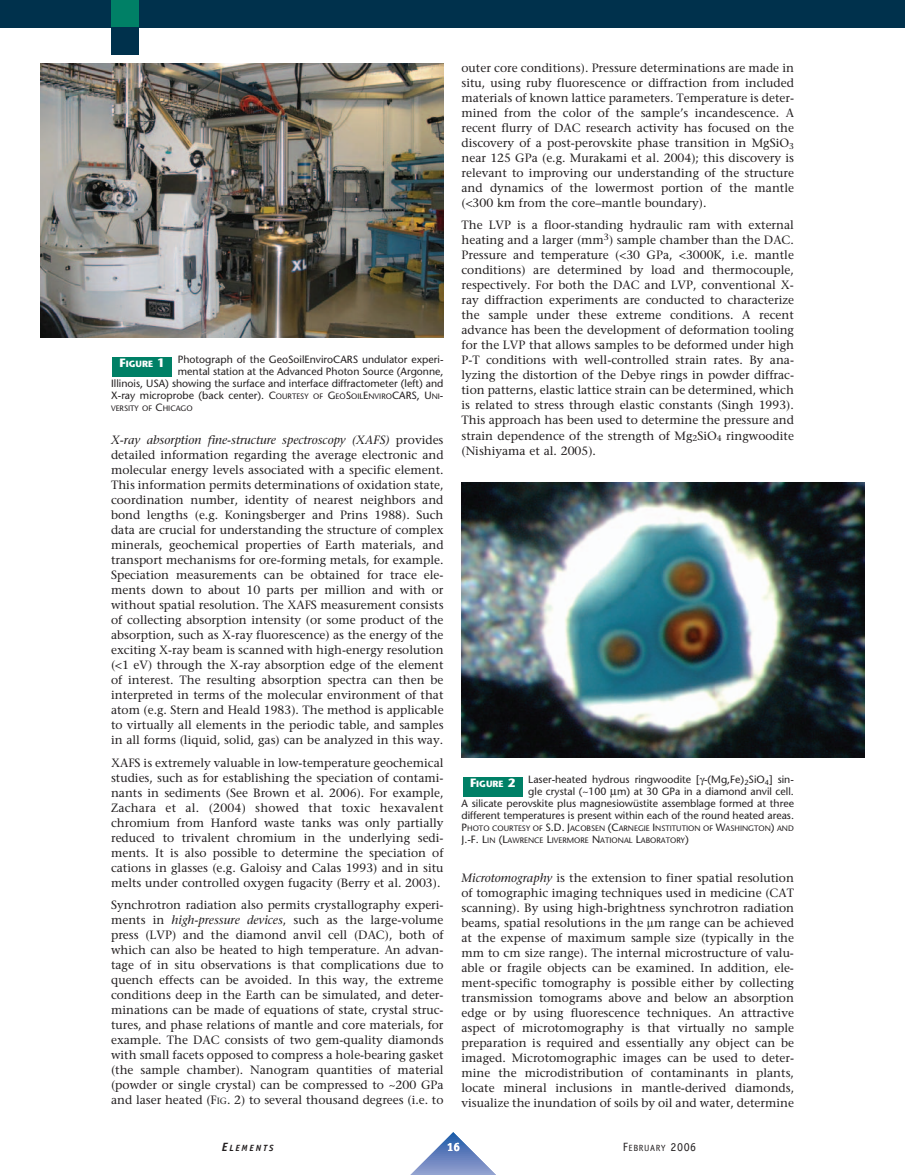
<style>
.page{position:relative;width:905px;height:1175px;background:#fff}
.page>*{position:absolute;margin:0;border:0;box-sizing:border-box;transform-origin:0 0}
.t1{font:12px/15px "Stone Serif";color:#231f20;text-align:justify}
.t2{font:700 12px "Officina Sans";color:#fff}
.t3{font:10.5px/12px "Stone Sans";color:#231f20;text-align:right}
.t4{font:700 9px "Stone Sans";color:#fff}
.t5{font:9px "Officina Sans";letter-spacing:.065em;color:#231f20}
.t6{font:italic 700 9px "Officina Sans";letter-spacing:.2em;color:#231f20}
.t7{font:7.8px/12px "Stone Sans";color:#231f20}
.s1{font-size:7.8px}
.s2{font-size:10.5px}
.s3{font-size:12px}
.s4{font-style:italic}
.s5{font-size:9px}
</style>
<div class="page">
<hr style="left:397px;top:1174px;width:112px;height:1px;background:#93a3d1">
<hr style="left:397px;top:1173px;width:112px;height:1px;background:#90a1d0">
<hr style="left:397px;top:1172px;width:112px;height:1px;background:#8d9ecf">
<hr style="left:397px;top:1171px;width:112px;height:1px;background:#8b9cce">
<hr style="left:397px;top:1170px;width:112px;height:1px;background:#89c">
<hr style="left:397px;top:1169px;width:112px;height:1px;background:#8597cb">
<hr style="left:397px;top:1168px;width:112px;height:1px;background:#8294c9">
<hr style="left:397px;top:1167px;width:112px;height:1px;background:#8092c8">
<hr style="left:397px;top:1166px;width:112px;height:1px;background:#7c90c7">
<hr style="left:397px;top:1165px;width:112px;height:1px;background:#7a8ec6">
<hr style="left:397px;top:1164px;width:112px;height:1px;background:#778cc5">
<hr style="left:397px;top:1163px;width:112px;height:1px;background:#748ac4">
<hr style="left:397px;top:1162px;width:112px;height:1px;background:#7289c3">
<hr style="left:397px;top:1161px;width:112px;height:1px;background:#7086c2">
<hr style="left:397px;top:1160px;width:112px;height:1px;background:#6d85c1">
<hr style="left:397px;top:1159px;width:112px;height:1px;background:#6982c0">
<hr style="left:397px;top:1158px;width:112px;height:1px;background:#6880bf">
<hr style="left:397px;top:1157px;width:112px;height:1px;background:#647fbe">
<hr style="left:397px;top:1156px;width:112px;height:1px;background:#617dbd">
<hr style="left:397px;top:1155px;width:112px;height:1px;background:#5e7bbc">
<hr style="left:397px;top:1154px;width:112px;height:1px;background:#5b79bb">
<hr style="left:397px;top:1153px;width:112px;height:1px;background:#5877b9">
<hr style="left:397px;top:1152px;width:112px;height:1px;background:#5575b8">
<hr style="left:397px;top:1151px;width:112px;height:1px;background:#5273b7">
<hr style="left:397px;top:1150px;width:112px;height:1px;background:#5072b7">
<hr style="left:397px;top:1149px;width:112px;height:1px;background:#4c70b5">
<hr style="left:397px;top:1148px;width:112px;height:1px;background:#476fb5">
<hr style="left:397px;top:1147px;width:112px;height:1px;background:#446db4">
<hr style="left:397px;top:1146px;width:112px;height:1px;background:#416cb3">
<hr style="left:397px;top:1145px;width:112px;height:1px;background:#3c6ab2">
<hr style="left:397px;top:1144px;width:112px;height:1px;background:#3369b1">
<hr style="left:397px;top:1143px;width:112px;height:1px;background:#3167b0">
<hr style="left:397px;top:1142px;width:112px;height:1px;background:#2f66b0">
<hr style="left:397px;top:1141px;width:112px;height:1px;background:#2d65af">
<hr style="left:397px;top:1140px;width:112px;height:1px;background:#2a63ae">
<hr style="left:397px;top:1139px;width:112px;height:1px;background:#2762ad">
<hr style="left:397px;top:1138px;width:112px;height:1px;background:#2460ac">
<hr style="left:397px;top:1137px;width:112px;height:1px;background:#225eab">
<hr style="left:397px;top:1136px;width:112px;height:1px;background:#1e5da9">
<hr style="left:397px;top:1135px;width:112px;height:1px;background:#1c5ba8">
<hr style="left:397px;top:1134px;width:112px;height:1px;background:#175aa8">
<hr style="left:397px;top:1133px;width:112px;height:1px;background:#1158a7">
<hr style="left:397px;top:1132px;width:112px;height:1px;background:#0856a6">
<div style="left:0;top:0;width:904px;height:27px;background:#00314c"></div>
<div style="left:111px;top:0;width:27px;height:27px;background:#008066"></div>
<div style="left:111px;top:27px;width:27px;height:27px;background:#00314c"></div>
<div style="left:112px;top:357px;width:60px;height:19px;background:#008066"></div>
<div style="left:463px;top:777px;width:59px;height:19px;background:#008066"></div>
<img style="left:461px;top:483px;width:403px;height:274px">
<img style="left:40px;top:63px;width:403px;height:275px">
<p class="t3" style="left:111px;top:355px;width:334px">Photograph of the GeoSoilEnviroCARS undulator experi-<br>mental station at the Advanced Photon Source (Argonne,<br>Illinois, USA) showing the surface and interface diffractometer (left) and X-ray microprobe (back center). C<span class="s1">OURTESY OF</span> G<span class="s1">EO</span>S<span class="s1">OIL</span>E<span class="s1">NVIRO</span>CARS, U<span class="s1">NI</span>-</p>
<p class="t7" style="left:111px;top:403px;width:83px">VERSITY OF <span class="s2">C</span>HICAGO</p>
<p class="t4" style="left:120px;top:361px;width:47px"><span class="s3">F</span>IGURE <span class="s3">1</span></p>
<p class="t1" style="left:111px;top:433px;width:334px"><span class="s4">X-ray absorption fine-structure spectroscopy (XAFS)</span> provides detailed information regarding the average electronic and molecular energy levels associated with a specific element.<br>This information permits determinations of oxidation state, coordination number, identity of nearest neighbors and bond lengths (e.g. Koningsberger and Prins 1988). Such data are crucial for understanding the structure of complex minerals, geochemical properties of Earth materials, and transport mechanisms for ore-forming metals, for example.<br>Speciation measurements can be obtained for trace ele&shy;ments down to about 10 parts per million and with or without spatial resolution. The XAFS measurement consists of collecting absorption intensity (or some product of the absorption, such as X-ray fluorescence) as the energy of the exciting X-ray beam is scanned with high-energy resolution (&lt;1 eV) through the X-ray absorption edge of the element of interest. The resulting absorption spectra can then be interpreted in terms of the molecular environment of that atom (e.g. Stern and Heald 1983). The method is applicable to virtually all elements in the periodic table, and samples in all forms (liquid, solid, gas) can be analyzed in this way.</p>
<p class="t1" style="left:111px;top:756px;width:334px">XAFS is extremely valuable in low-temperature geochemical studies, such as for establishing the speciation of contami&shy;nants in sediments (See Brown et al. 2006). For example, Zachara et al. (2004) showed that toxic hexavalent chromium from Hanford waste tanks was only partially reduced to trivalent chromium in the underlying sedi&shy;ments. It is also possible to determine the speciation of cations in glasses (e.g. Galoisy and Calas 1993) and in situ melts under controlled oxygen fugacity (Berry et al. 2003).</p>
<p class="t1" style="left:111px;top:898px;width:334px">Synchrotron radiation also permits crystallography experi&shy;ments in <span class="s4">high-pressure devices</span>, such as the large-volume press (LVP) and the diamond anvil cell (DAC), both of which can also be heated to high temperature. An advan&shy;tage of in situ observations is that complications due to quench effects can be avoided. In this way, the extreme conditions deep in the Earth can be simulated, and deter&shy;minations can be made of equations of state, crystal struc&shy;tures, and phase relations of mantle and core materials, for example. The DAC consists of two gem-quality diamonds with small facets opposed to compress a hole-bearing gasket (the sample chamber). Nanogram quantities of material (powder or single crystal) can be compressed to ~200 GPa and laser heated (F<span class="s5">IG</span>. 2) to several thousand degrees (i.e. to</p>
<p class="t1" style="left:461px;top:61px;width:334px">outer core conditions). Pressure determinations are made in situ, using ruby fluorescence or diffraction from included materials of known lattice parameters. Temperature is deter&shy;mined from the color of the sample’s incandescence. A recent flurry of DAC research activity has focused on the discovery of a post-perovskite phase transition in MgSiO<sub>3 </sub>near 125 GPa (e.g. Murakami et al. 2004); this discovery is relevant to improving our understanding of the structure and dynamics of the lowermost portion of the mantle (&lt;300 km from the core–mantle boundary).</p>
<p class="t1" style="left:461px;top:219px;width:334px">The LVP is a floor-standing hydraulic ram with external heating and a larger (mm<sup>3</sup>) sample chamber than the DAC.<br>Pressure and temperature (&lt;30 GPa, &lt;3000K, i.e. mantle conditions) are determined by load and thermocouple, respectively. For both the DAC and LVP, conventional X&shy;ray diffraction experiments are conducted to characterize the sample under these extreme conditions. A recent advance has been the development of deformation tooling for the LVP that allows samples to be deformed under high P-T conditions with well-controlled strain rates. By ana&shy;lyzing the distortion of the Debye rings in powder diffrac&shy;tion patterns, elastic lattice strain can be determined, which is related to stress through elastic constants (Singh 1993).<br>This approach has been used to determine the pressure and strain dependence of the strength of Mg<sub>2</sub>SiO<sub>4</sub> ringwoodite (Nishiyama et al. 2005).</p>
<p class="t3" style="left:461px;top:774px;width:334px">Laser-heated hydrous ringwoodite [ -(Mg,Fe)<sub>2</sub>SiO<sub>4</sub>] sin-<br>gle crystal (~100 m) at 30 GPa in a diamond anvil cell.<br>A silicate perovskite plus magnesiowüstite assemblage formed at three different temperatures is present within each of the round heated areas.</p>
<p class="t7" style="left:461px;top:823px;width:334px"><span class="s2">P</span>HOTO COURTESY OF <span class="s2">S.D. J</span>ACOBSEN <span class="s2">(C</span>ARNEGIE <span class="s2">I</span>NSTITUTION OF <span class="s2">W</span>ASHINGTON<span class="s2">)</span> AND<br><span class="s2">J.-F. L</span>IN <span class="s2">(L</span>AWRENCE <span class="s2">L</span>IVERMORE <span class="s2">N</span>ATIONAL <span class="s2">L</span>ABORATORY<span class="s2">)</span></p>
<p class="t4" style="left:470px;top:780px;width:47px"><span class="s3">F</span>IGURE <span class="s3">2</span></p>
<p class="t1" style="left:461px;top:871px;width:334px"><span class="s4">Microtomography</span> is the extension to finer spatial resolution of tomographic imaging techniques used in medicine (CAT scanning). By using high-brightness synchrotron radiation beams, spatial resolutions in the m range can be achieved at the expense of maximum sample size (typically in the mm to cm size range). The internal microstructure of valu&shy;able or fragile objects can be examined. In addition, ele&shy;ment-specific tomography is possible either by collecting transmission tomograms above and below an absorption edge or by using fluorescence techniques. An attractive aspect of microtomography is that virtually no sample preparation is required and essentially any object can be imaged. Microtomographic images can be used to deter&shy;mine the microdistribution of contaminants in plants, locate mineral inclusions in mantle-derived diamonds, visualize the inundation of soils by oil and water, determine</p>
<p class="t6" style="left:222px;top:1144px;width:53px"><span class="s3">E</span>LEMENTS</p>
<p class="t5" style="left:623px;top:1144px;width:75px"><span class="s3">F</span>EBRUARY <span class="s3">2006</span></p>
<p class="t2" style="left:447px;top:1142px;width:15px">16</p>
</div>
